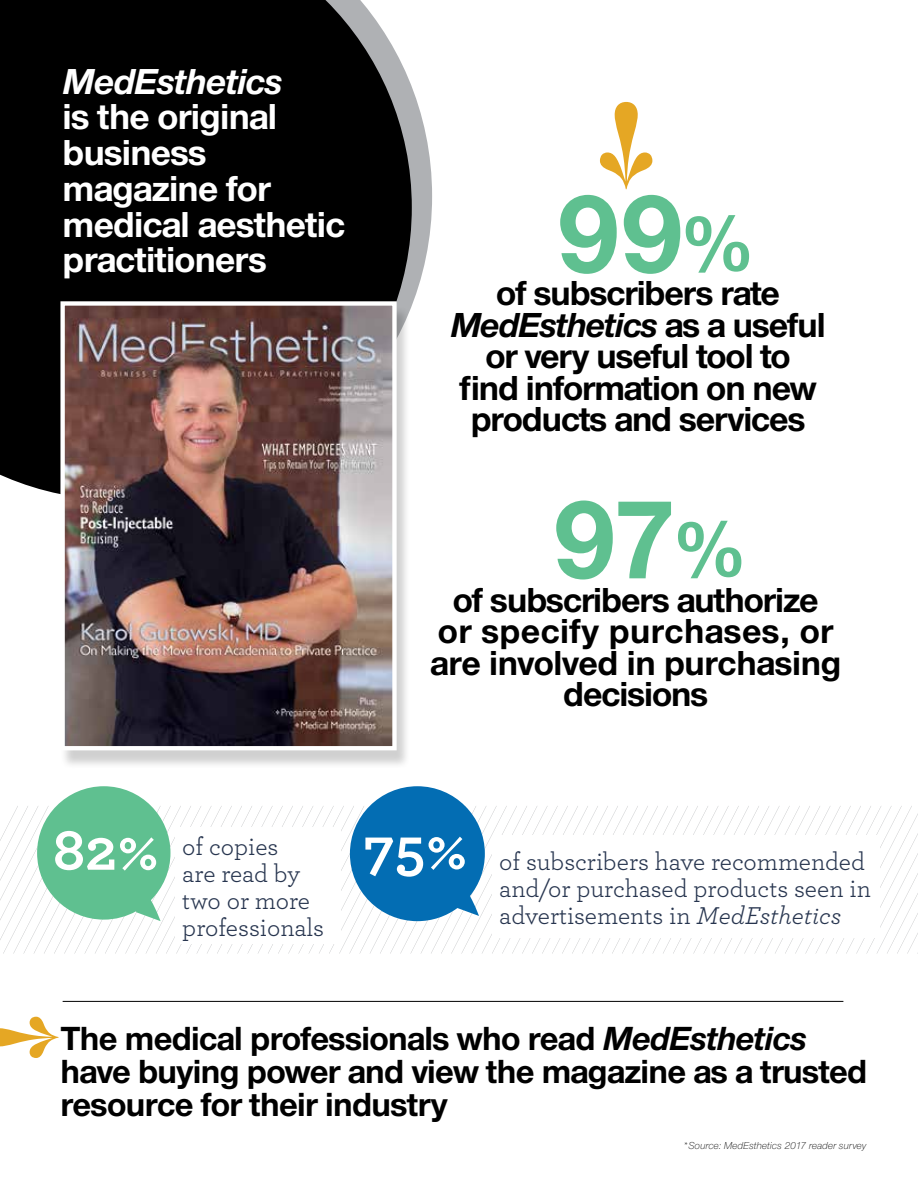
<style>
.page{position:relative;width:918px;height:1188px;background:#fff}
.page>*{position:absolute;margin:0;border:0;box-sizing:border-box;transform-origin:0 0}
.t1{font:700 117.75px "Nimbus San Nov T";color:#5fc090}
.t2{font:700 60px "Archer";color:#fff}
.t3{font:700 37.5px/35.7px "Nimbus San Nov T";letter-spacing:-.02em;color:#fff}
.t4{font:italic 700 37.5px "Nimbus San Nov T";letter-spacing:-.02em;color:#fff}
.t5{font:700 36px/31.5px "Nimbus San Nov T";letter-spacing:-.03em;color:#000;text-align:center}
.t6{font:700 36px/31.5px "Nimbus San Nov T";letter-spacing:-.01em;color:#000;text-align:center}
.t7{font:700 34.65px/32.7px "Nimbus San Nov T";letter-spacing:-.02em;color:#000}
.t8{font:25.5px/27px "Archer";color:#27354f}
.t9{font:10.5px "Nimbus San Nov T Ligh Ital";color:#000}
.s1{font-size:82.35px}
.s2{font-style:italic}
</style>
<div class="page">
<svg style="left:412px;top:88px;width:20px;height:217px;fill:#afb1b4"></svg>
<div style="left:0;top:0;width:412px;height:494px;background:#000"></div>
<hr style="left:63px;top:1001px;width:780px;height:1px;background:#000">
<svg style="left:0;top:786px;width:918px;height:168px"></svg>
<div style="left:59px;top:305px;width:352px;height:465px;background:#000;opacity:.19"></div>
<img style="left:65px;top:306px;width:327px;height:439px">
<div style="left:60px;top:301px;width:337px;height:449px;border:4px solid #fff"></div>
<h3 class="t4" style="left:63px;top:59px;width:221px">MedEsthetics</h3>
<h3 class="t3" style="left:63px;top:98px;width:284px">is the original business magazine for medical aesthetic practitioners</h3>
<h1 class="t1" style="left:556px;top:164px;width:198px">99<span class="s1">%</span></h1>
<h3 class="t5" style="left:450px;top:277px;width:377px">of subscribers rate<br><span class="s2">MedEsthetics</span> as a useful or very useful tool to<br>find information on new products and services</h3>
<h1 class="t1" style="left:552px;top:470px;width:194px">97<span class="s1">%</span></h1>
<h3 class="t6" style="left:430px;top:583px;width:413px">of subscribers authorize<br>or specify purchases, or are involved in purchasing decisions</h3>
<h2 class="t2" style="left:53px;top:812px;width:108px">82%</h2>
<h2 class="t2" style="left:363px;top:811px;width:106px">75%</h2>
<p class="t8" style="left:182px;top:832px;width:143px">of copies<br>are read by two or more professionals</p>
<p class="t8" style="left:499px;top:847px;width:373px">of subscribers have recommended and/or purchased products seen in advertisements in <span class="s2">MedEsthetics</span></p>
<h3 class="t7" style="left:60px;top:1021px;width:808px">The medical professionals who read <span class="s2">MedEsthetics </span>have buying power and view the magazine as a trusted resource for their industry</h3>
<p class="t9" style="left:683px;top:1140px;width:185px">*Source: MedEsthetics 2017 reader survey</p>
</div>
